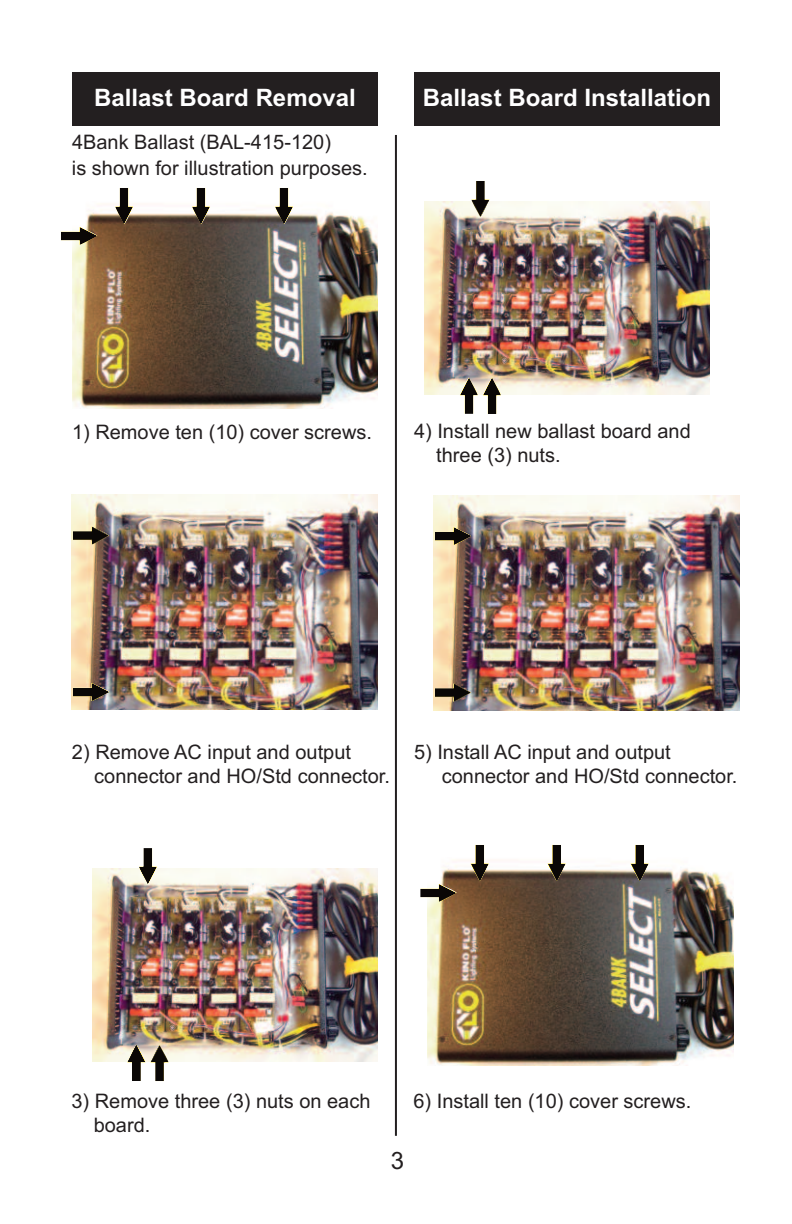
<style>
.page{position:relative;width:792px;height:1224px;background:#fff}
.page>*{position:absolute;margin:0;border:0;box-sizing:border-box;transform-origin:0 0}
.t1{font:700 24px "Arial";color:#fff}
.t2{font:24px "Arial";color:#231f20}
.t3{font:20px/24px "Arial";color:#231f20}
</style>
<div class="page">
<div style="left:414px;top:72px;width:306px;height:54px;background:#231f20"></div>
<div style="left:72px;top:72px;width:306px;height:54px;background:#231f20"></div>
<img style="left:72px;top:210px;width:306px;height:198px">
<img style="left:72px;top:495px;width:306px;height:215px">
<img style="left:92px;top:869px;width:286px;height:192px">
<hr style="left:395px;top:135px;width:2px;height:1001px;background:#231f20">
<img style="left:61px;top:227px;width:36px;height:18px">
<img style="left:115px;top:188px;width:18px;height:36px">
<img style="left:192px;top:188px;width:18px;height:36px">
<img style="left:275px;top:188px;width:18px;height:36px">
<img style="left:73px;top:526px;width:36px;height:19px">
<img style="left:73px;top:683px;width:36px;height:18px">
<img style="left:139px;top:848px;width:18px;height:36px">
<img style="left:127px;top:1045px;width:19px;height:36px">
<img style="left:150px;top:1045px;width:19px;height:36px">
<img style="left:427px;top:863px;width:306px;height:202px">
<img style="left:420px;top:884px;width:37px;height:18px">
<img style="left:471px;top:845px;width:18px;height:36px">
<img style="left:547px;top:845px;width:19px;height:36px">
<img style="left:630px;top:845px;width:19px;height:36px">
<img style="left:433px;top:495px;width:306px;height:216px">
<img style="left:435px;top:527px;width:36px;height:18px">
<img style="left:435px;top:683px;width:36px;height:19px">
<img style="left:424px;top:202px;width:286px;height:192px">
<img style="left:471px;top:181px;width:19px;height:36px">
<img style="left:460px;top:377px;width:18px;height:37px">
<img style="left:483px;top:378px;width:18px;height:36px">
<p class="t1" style="left:94px;top:84px;width:263px">Ballast Board Removal</p>
<p class="t1" style="left:423px;top:84px;width:290px">Ballast Board Installation</p>
<p class="t3" style="left:72px;top:128px;width:297px;line-height:27px">4Bank Ballast (BAL-415-120)<br>is shown for illustration purposes.</p>
<p class="t3" style="left:72px;top:420px;width:302px">1) Remove ten (10) cover screws.</p>
<p class="t3" style="left:436px;top:420px;width:256px;text-indent:-22px">4) Install new ballast board and three (3) nuts.</p>
<p class="t3" style="left:94px;top:740px;width:297px;text-indent:-22px">2) Remove AC input and output connector and HO/Std connector.</p>
<p class="t3" style="left:442px;top:740px;width:297px;text-indent:-28px">5) Install AC input and output connector and HO/Std connector.</p>
<p class="t3" style="left:94px;top:1089px;width:278px;text-indent:-22px">3) Remove three (3) nuts on each board.</p>
<p class="t3" style="left:414px;top:1089px;width:279px">6) Install ten (10) cover screws.</p>
<p class="t2" style="left:391px;top:1147px;width:15px">3</p>
</div>
